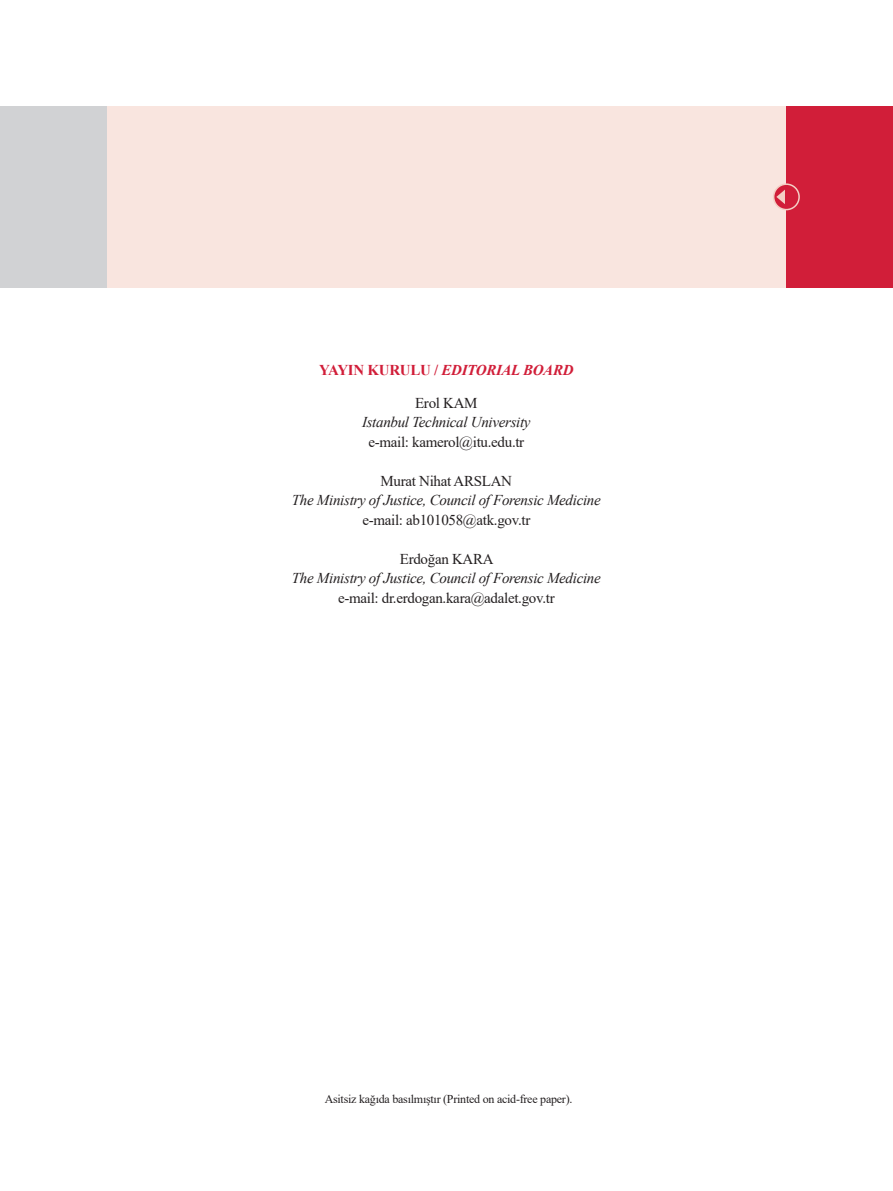
<style>
.page{position:relative;width:893px;height:1191px;background:#fff}
.page>*{position:absolute;margin:0;border:0;box-sizing:border-box;transform-origin:0 0}
.t1{font:15px "Times New Roman";letter-spacing:-.02em;color:#231f20}
.t2{font:italic 15px "Times New Roman";letter-spacing:-.02em;color:#231f20}
.t3{font:italic 700 15px "Times New Roman";letter-spacing:-.02em;color:#d11e39}
.t4{font:12px "Times New Roman";letter-spacing:-.02em;color:#231f20}
.s1{font-style:normal}
</style>
<div class="page">
<div style="left:106px;top:106px;width:680px;height:182px;background:#f9e5df"></div>
<div style="left:787px;top:106px;width:106px;height:182px;background:#d11e39"></div>
<div style="left:774px;top:184px;width:25px;height:26px;background:#d11e39;border-radius:50%"></div>
<div style="left:773px;top:183px;width:27px;height:27px;border:2px solid #f4cfc5;border-radius:50%"></div>
<svg style="left:776px;top:190px;width:9px;height:14px"></svg>
<div style="left:0;top:106px;width:106px;height:182px;background:#d1d2d4"></div>
<p class="t3" style="left:319px;top:359px;width:256px"><span class="s1">YAYIN KURULU /</span> EDITORIAL BOARD</p>
<p class="t1" style="left:415px;top:392px;width:64px">Erol KAM</p>
<p class="t2" style="left:362px;top:412px;width:170px">Istanbul Technical University</p>
<p class="t1" style="left:368px;top:431px;width:157px">e-mail: kamerol@itu.edu.tr</p>
<p class="t1" style="left:381px;top:470px;width:133px">Murat Nihat ARSLAN</p>
<p class="t2" style="left:292px;top:490px;width:310px">The Ministry of Justice, Council of Forensic Medicine</p>
<p class="t1" style="left:362px;top:509px;width:169px">e-mail: ab101058@atk.gov.tr</p>
<p class="t1" style="left:400px;top:548px;width:95px">Erdoğan KARA</p>
<p class="t2" style="left:292px;top:568px;width:310px">The Ministry of Justice, Council of Forensic Medicine</p>
<p class="t1" style="left:338px;top:587px;width:218px">e-mail: dr.erdogan.kara@adalet.gov.tr</p>
<p class="t4" style="left:325px;top:1090px;width:249px">Asitsiz kağıda basılmıştır (Printed on acid-free paper).</p>
</div>
